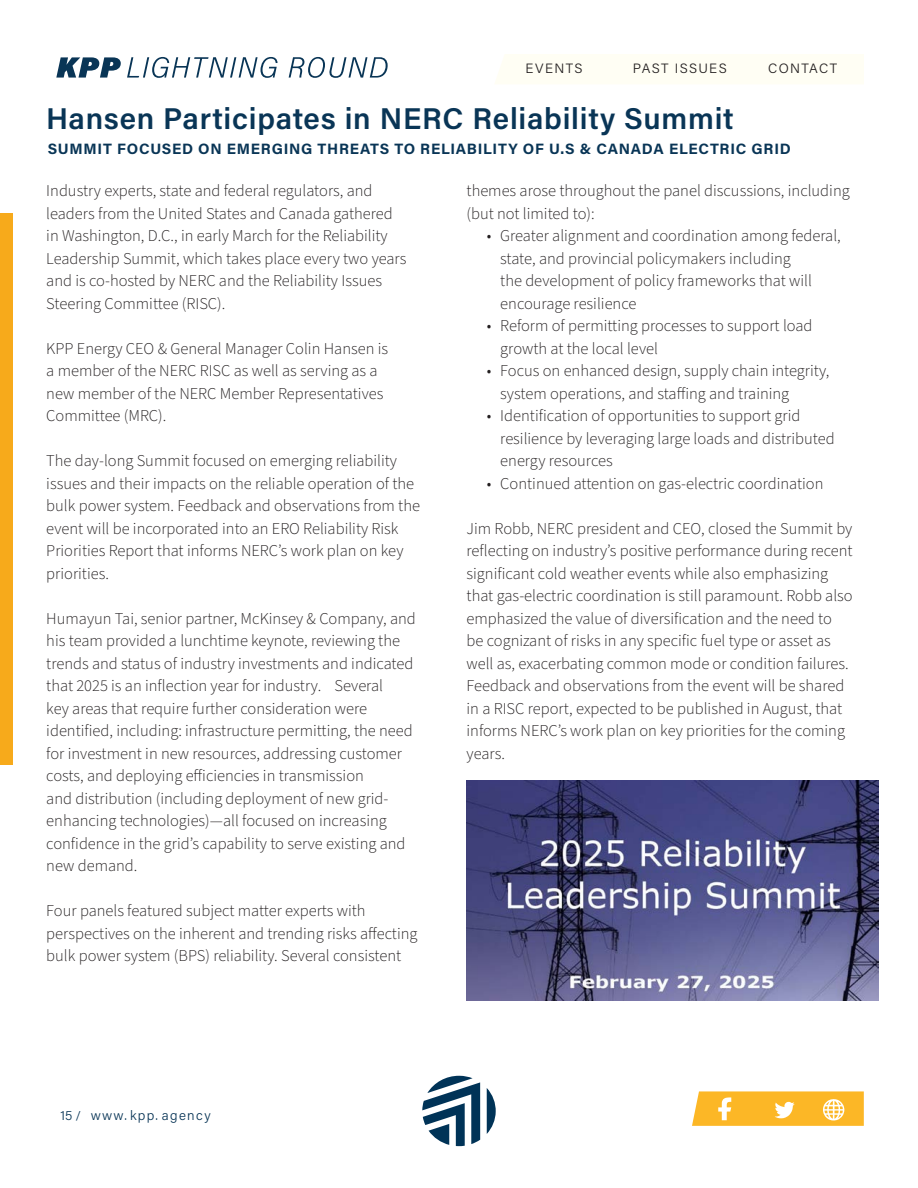
<style>
.page{position:relative;width:918px;height:1188px;background:#fff}
.page>*{position:absolute;margin:0;border:0;box-sizing:border-box;transform-origin:0 0}
.t1{font:600 30px "Acumin Pro";letter-spacing:.025em;color:#093556}
.body_text{font:300 16.5px/22.5px "Source Sans Pro";color:#231f20}
.t2{font:700 15px "Acumin Pro";letter-spacing:.05em;color:#093556}
.t3{font:300 13.5px "Acumin Pro";letter-spacing:.105em;color:#231f20}
.t4{font:300 13.5px "Acumin Pro";letter-spacing:.1em;color:#093556}
.t5{font:300 12.75px "Acumin Pro";color:#093556}
</style>
<div class="page">
<div style="left:0;top:213px;width:12px;height:552px;background:#f7aa1b"></div>
<div style="left:495px;top:54px;width:369px;height:30px;background:#fffef4"></div>
<svg style="left:692px;top:1091px;width:172px;height:35px;background:#fcc043"></svg>
<svg style="left:56px;top:57px;width:65px;height:21px"></svg>
<svg style="left:127px;top:57px;width:151px;height:21px"></svg>
<svg style="left:289px;top:57px;width:99px;height:21px"></svg>
<svg style="left:422px;top:1076px;width:58px;height:70px"></svg>
<svg style="left:487px;top:1088px;width:9px;height:46px"></svg>
<img style="left:467px;top:781px;width:411px;height:219px">
<p class="t3" style="left:525px;top:59px;width:59px">EVENTS</p>
<p class="t3" style="left:633px;top:59px;width:95px">PAST ISSUES</p>
<p class="t3" style="left:768px;top:59px;width:71px">CONTACT</p>
<p class="t1" style="left:46px;top:97px;width:689px">Hansen Participates in NERC Reliability Summit</p>
<p class="t2" style="left:48px;top:138px;width:745px">SUMMIT FOCUSED ON EMERGING THREATS TO RELIABILITY OF U.S &amp; CANADA ELECTRIC GRID</p>
<p class="body_text" style="left:46px;top:180px;width:362px">Industry experts, state and federal regulators, and leaders from the United States and Canada gathered in Washington, D.C., in early March for the Reliability Leadership Summit, which takes place every two years and is co-hosted by NERC and the Reliability Issues Steering Committee (RISC).</p>
<p class="body_text" style="left:46px;top:338px;width:343px">KPP Energy CEO &amp; General Manager Colin Hansen is a member of the NERC RISC as well as serving as a new member of the NERC Member Representatives Committee (MRC).</p>
<p class="body_text" style="left:46px;top:450px;width:375px">The day-long Summit focused on emerging reliability issues and their impacts on the reliable operation of the bulk power system. Feedback and observations from the event will be incorporated into an ERO Reliability Risk Priorities Report that informs NERC’s work plan on key priorities.</p>
<p class="body_text" style="left:46px;top:608px;width:371px">Humayun Tai, senior partner, McKinsey &amp; Company, and his team provided a lunchtime keynote, reviewing the trends and status of industry investments and indicated that 2025 is an inflection year for industry. Several<br>key areas that require further consideration were identified, including: infrastructure permitting, the need for investment in new resources, addressing customer costs, and deploying efficiencies in transmission<br>and distribution (including deployment of new grid&shy;enhancing technologies)—all focused on increasing confidence in the grid’s capability to serve existing and new demand.</p>
<p class="body_text" style="left:46px;top:900px;width:373px">Four panels featured subject matter experts with perspectives on the inherent and trending risks affecting bulk power system (BPS) reliability. Several consistent</p>
<p class="body_text" style="left:467px;top:180px;width:385px">themes arose throughout the panel discussions, including (but not limited to):</p>
<p class="body_text" style="left:500px;top:225px;width:342px;text-indent:-14px">• Greater alignment and coordination among federal, state, and provincial policymakers including<br>the development of policy frameworks that will encourage resilience</p>
<p class="body_text" style="left:500px;top:315px;width:314px;text-indent:-14px">• Reform of permitting processes to support load growth at the local level</p>
<p class="body_text" style="left:500px;top:360px;width:331px;text-indent:-14px">• Focus on enhanced design, supply chain integrity, system operations, and staffing and training</p>
<p class="body_text" style="left:500px;top:405px;width:336px;text-indent:-14px">• Identification of opportunities to support grid resilience by leveraging large loads and distributed energy resources</p>
<p class="body_text" style="left:487px;top:472px;width:338px">• Continued attention on gas-electric coordination</p>
<p class="body_text" style="left:467px;top:517px;width:388px">Jim Robb, NERC president and CEO, closed the Summit by reflecting on industry’s positive performance during recent significant cold weather events while also emphasizing that gas-electric coordination is still paramount. Robb also emphasized the value of diversification and the need to be cognizant of risks in any specific fuel type or asset as well as, exacerbating common mode or condition failures.<br>Feedback and observations from the event will be shared in a RISC report, expected to be published in August, that informs NERC’s work plan on key priorities for the coming years.</p>
<p class="t5" style="left:60px;top:1106px;width:22px">15 /</p>
<p class="t4" style="left:91px;top:1106px;width:121px">www. kpp. agency</p>
</div>
